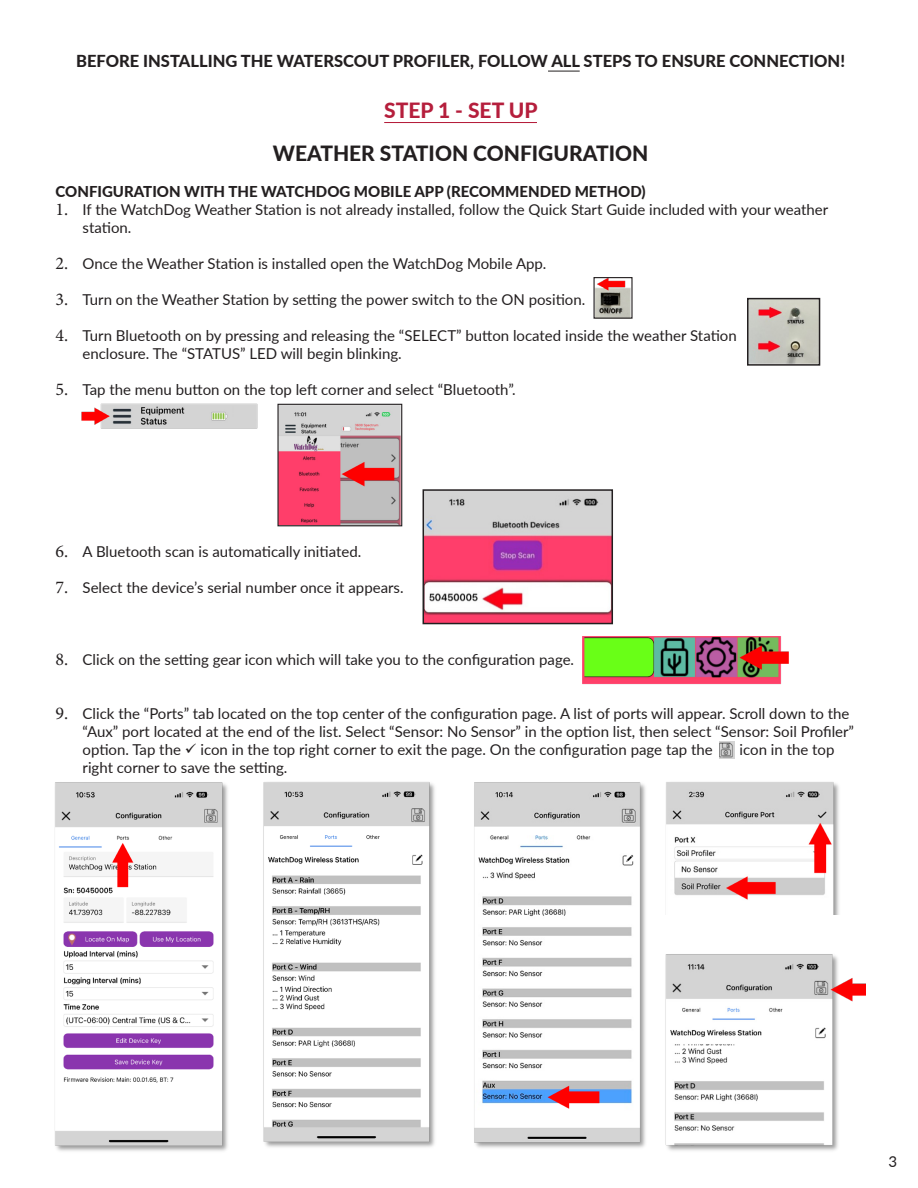
<style>
.page{position:relative;width:918px;height:1188px;background:#fff}
.page>*{position:absolute;margin:0;border:0;box-sizing:border-box;transform-origin:0 0}
.t1{font:800 21px "Lato";color:#231f20}
.t2{font:800 21px "Lato";color:#b51e3c}
.t3{font:800 16.5px "Lato";color:#231f20}
.t4{font:15px/18px "Lato";color:#231f20}
.t5{font:800 15px "Lato";color:#231f20}
.s1{font-family:"Minion Pro";font-size:18px}
</style>
<div class="page">
<hr style="left:548px;top:71px;width:32px;height:1px;background:#231f20">
<hr style="left:384px;top:122px;width:153px;height:1px;background:#b51e3c">
<img style="left:596px;top:279px;width:35px;height:38px">
<div style="left:594px;top:277px;width:39px;height:42px;border:1px solid #231f20"></div>
<img style="left:750px;top:301px;width:67px;height:62px">
<div style="left:747px;top:298px;width:73px;height:68px;border:2px solid #231f20"></div>
<img style="left:279px;top:406px;width:121px;height:118px">
<div style="left:277px;top:404px;width:125px;height:122px;border:1px solid #231f20"></div>
<img style="left:81px;top:404px;width:176px;height:24px">
<img style="left:426px;top:492px;width:184px;height:129px">
<div style="left:423px;top:489px;width:190px;height:135px;border:2px solid #231f20"></div>
<img style="left:583px;top:636px;width:206px;height:49px">
<img style="left:55px;top:782px;width:591px;height:369px">
<img style="left:665px;top:954px;width:201px;height:197px">
<img style="left:666px;top:782px;width:173px;height:133px">
<img style="left:719px;top:741px;width:15px;height:18px">
<p class="t3" style="left:76px;top:49px;width:770px">BEFORE INSTALLING THE WATERSCOUT PROFILER, FOLLOW ALL STEPS TO ENSURE CONNECTION!</p>
<p class="t2" style="left:384px;top:94px;width:155px">STEP 1 - SET UP</p>
<p class="t1" style="left:273px;top:138px;width:377px">WEATHER STATION CONFIGURATION</p>
<p class="t5" style="left:56px;top:180px;width:592px">CONFIGURATION WITH THE WATCHDOG MOBILE APP (RECOMMENDED METHOD)</p>
<p class="t4" style="left:83px;top:200px;width:747px;text-indent:-27px"><span class="s1">1.</span> If the WatchDog Weather Station is not already installed, follow the Quick Start Guide included with your weather station.</p>
<p class="t4" style="left:56px;top:254px;width:492px"><span class="s1">2.</span> Once the Weather Station is installed open the WatchDog Mobile App.</p>
<p class="t4" style="left:56px;top:290px;width:531px"><span class="s1">3.</span> Turn on the Weather Station by setting the power switch to the ON position.</p>
<p class="t4" style="left:56px;top:326px;width:683px"><span class="s1">4.</span> Turn Bluetooth on by pressing and releasing the “SELECT” button located inside the weather Station</p>
<p class="t4" style="left:82px;top:344px;width:321px">enclosure. The “STATUS” LED will begin blinking.</p>
<p class="t4" style="left:56px;top:380px;width:462px"><span class="s1">5.</span> Tap the menu button on the top left corner and select “Bluetooth”.</p>
<p class="t4" style="left:56px;top:542px;width:307px"><span class="s1">6.</span> A Bluetooth scan is automatically initiated.</p>
<p class="t4" style="left:56px;top:578px;width:349px"><span class="s1">7.</span> Select the device’s serial number once it appears.</p>
<p class="t4" style="left:56px;top:650px;width:520px"><span class="s1">8.</span> Click on the setting gear icon which will take you to the configuration page.</p>
<p class="t4" style="left:83px;top:704px;width:773px;text-indent:-27px"><span class="s1">9.</span> Click the “Ports” tab located on the top center of the configuration page. A list of ports will appear. Scroll down to the “Aux” port located at the end of the list. Select “Sensor: No Sensor” in the option list, then select “Sensor: Soil Profiler” option. Tap the ✓ icon in the top right corner to exit the page. On the configuration page tap the</p>
<p class="t4" style="left:740px;top:740px;width:96px">icon in the top</p>
<p class="t4" style="left:83px;top:758px;width:206px">right corner to save the setting.</p>
<p class="t4" style="left:888px;top:1152px;width:10px">3</p>
</div>
